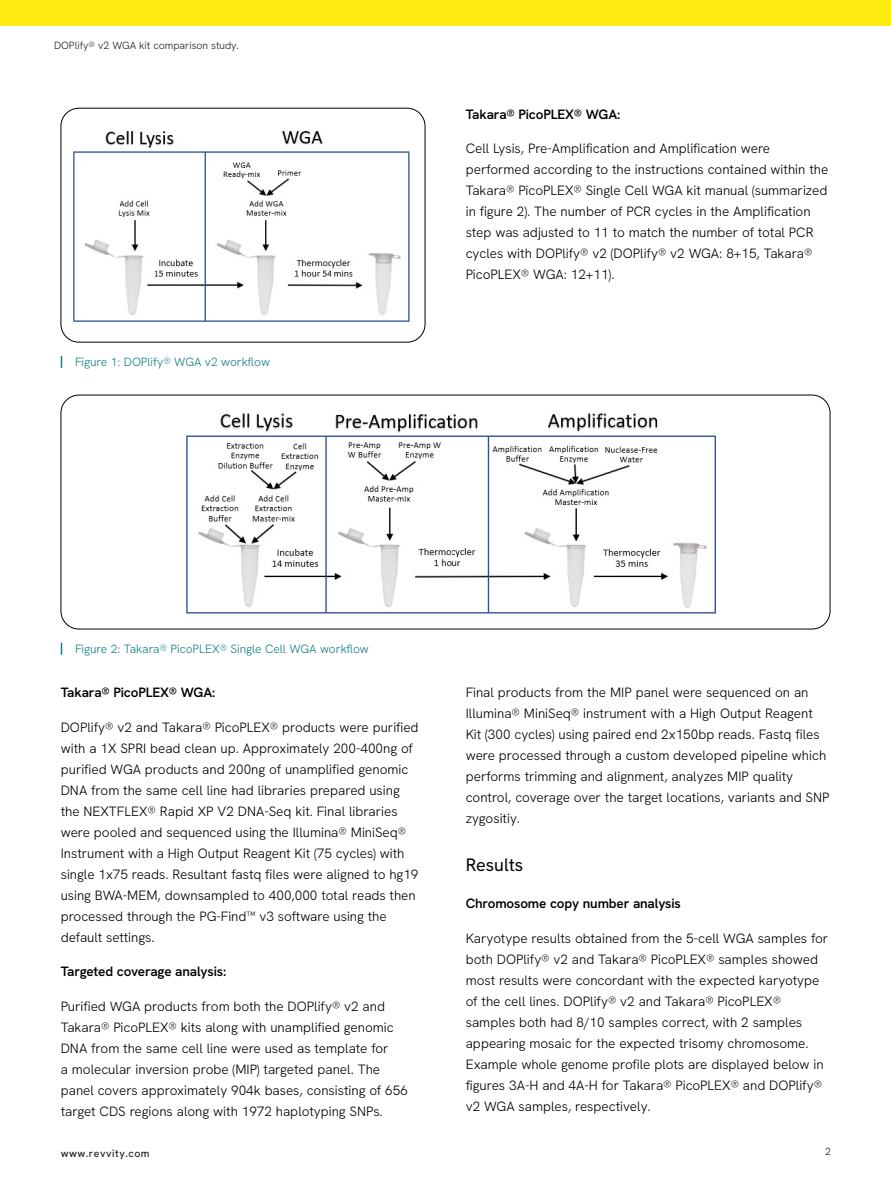
<style>
.page{position:relative;width:891px;height:1188px;background:#fff}
.page>*{position:absolute;margin:0;border:0;box-sizing:border-box;transform-origin:0 0}
.Sub_Head{font:18px "Hanken Grotesk";color:#000}
.Body_Copy{font:300 13.5px/21px "Hanken Grotesk";color:#000}
.Paragraph_Title{font:600 13.5px "Hanken Grotesk";letter-spacing:-.01em;color:#000}
.Captions{font:300 12px "Hanken Grotesk";letter-spacing:-.005em;color:#148087}
.t1{font:300 10.5px "Hanken Grotesk";color:#231f20}
.t2{font:500 10.5px "Hanken Grotesk";letter-spacing:.05em;color:#231f20}
</style>
<div class="page">
<div style="left:0;top:0;width:891px;height:26px;background:#ffeb0f"></div>
<img style="left:73px;top:131px;width:337px;height:191px">
<div style="left:61px;top:108px;width:364px;height:234px;border:1px solid #000;border-radius:18px"></div>
<img style="left:186px;top:413px;width:530px;height:201px">
<div style="left:61px;top:395px;width:769px;height:234px;border:1px solid #000;border-radius:18px"></div>
<svg style="left:61px;top:356px;width:1px;height:12px"></svg>
<svg style="left:61px;top:643px;width:1px;height:12px"></svg>
<p class="t1" style="left:54px;top:39px;width:187px">DOPlify® v2 WGA kit comparison study.</p>
<p class="Captions" style="left:75px;top:354px;width:196px">Figure 1: DOPlify® WGA v2 workflow</p>
<p class="Paragraph_Title" style="left:466px;top:105px;width:156px">Takara® PicoPLEX® WGA:</p>
<p class="Body_Copy" style="left:466px;top:138px;width:364px">Cell Lysis, Pre-Amplification and Amplification were performed according to the instructions contained within the Takara® PicoPLEX® Single Cell WGA kit manual (summarized in figure 2). The number of PCR cycles in the Amplification step was adjusted to 11 to match the number of total PCR cycles with DOPlify® v2 (DOPlify® v2 WGA: 8+15, Takara® PicoPLEX® WGA: 12+11).</p>
<p class="Captions" style="left:75px;top:641px;width:295px">Figure 2: Takara® PicoPLEX® Single Cell WGA workflow</p>
<p class="Paragraph_Title" style="left:61px;top:684px;width:156px">Takara® PicoPLEX® WGA:</p>
<p class="Body_Copy" style="left:61px;top:716px;width:359px">DOPlify® v2 and Takara® PicoPLEX® products were purified with a 1X SPRI bead clean up. Approximately 200-400ng of purified WGA products and 200ng of unamplified genomic DNA from the same cell line had libraries prepared using the NEXTFLEX® Rapid XP V2 DNA-Seq kit. Final libraries were pooled and sequenced using the Illumina® MiniSeq® Instrument with a High Output Reagent Kit (75 cycles) with single 1x75 reads. Resultant fastq files were aligned to hg19 using BWA-MEM, downsampled to 400,000 total reads then processed through the PG-Find™ v3 software using the default settings.</p>
<p class="Paragraph_Title" style="left:61px;top:963px;width:167px">Targeted coverage analysis:</p>
<p class="Body_Copy" style="left:61px;top:995px;width:349px">Purified WGA products from both the DOPlify® v2 and Takara® PicoPLEX® kits along with unamplified genomic DNA from the same cell line were used as template for<br>a molecular inversion probe (MIP) targeted panel. The panel covers approximately 904k bases, consisting of 656 target CDS regions along with 1972 haplotyping SNPs.</p>
<p class="Body_Copy" style="left:466px;top:682px;width:365px">Final products from the MIP panel were sequenced on an Illumina® MiniSeq® instrument with a High Output Reagent Kit (300 cycles) using paired end 2x150bp reads. Fastq files were processed through a custom developed pipeline which performs trimming and alignment, analyzes MIP quality control, coverage over the target locations, variants and SNP zygositiy.</p>
<p class="Sub_Head" style="left:466px;top:853px;width:59px">Results</p>
<p class="Paragraph_Title" style="left:466px;top:895px;width:217px">Chromosome copy number analysis</p>
<p class="Body_Copy" style="left:466px;top:927px;width:364px">Karyotype results obtained from the 5-cell WGA samples for both DOPlify® v2 and Takara® PicoPLEX® samples showed most results were concordant with the expected karyotype of the cell lines. DOPlify® v2 and Takara® PicoPLEX® samples both had 8/10 samples correct, with 2 samples appearing mosaic for the expected trisomy chromosome.<br>Example whole genome profile plots are displayed below in figures 3A-H and 4A-H for Takara® PicoPLEX® and DOPlify® v2 WGA samples, respectively.</p>
<p class="t2" style="left:61px;top:1147px;width:90px">www.revvity.com</p>
<p class="t1" style="left:825px;top:1145px;width:7px">2</p>
</div>
